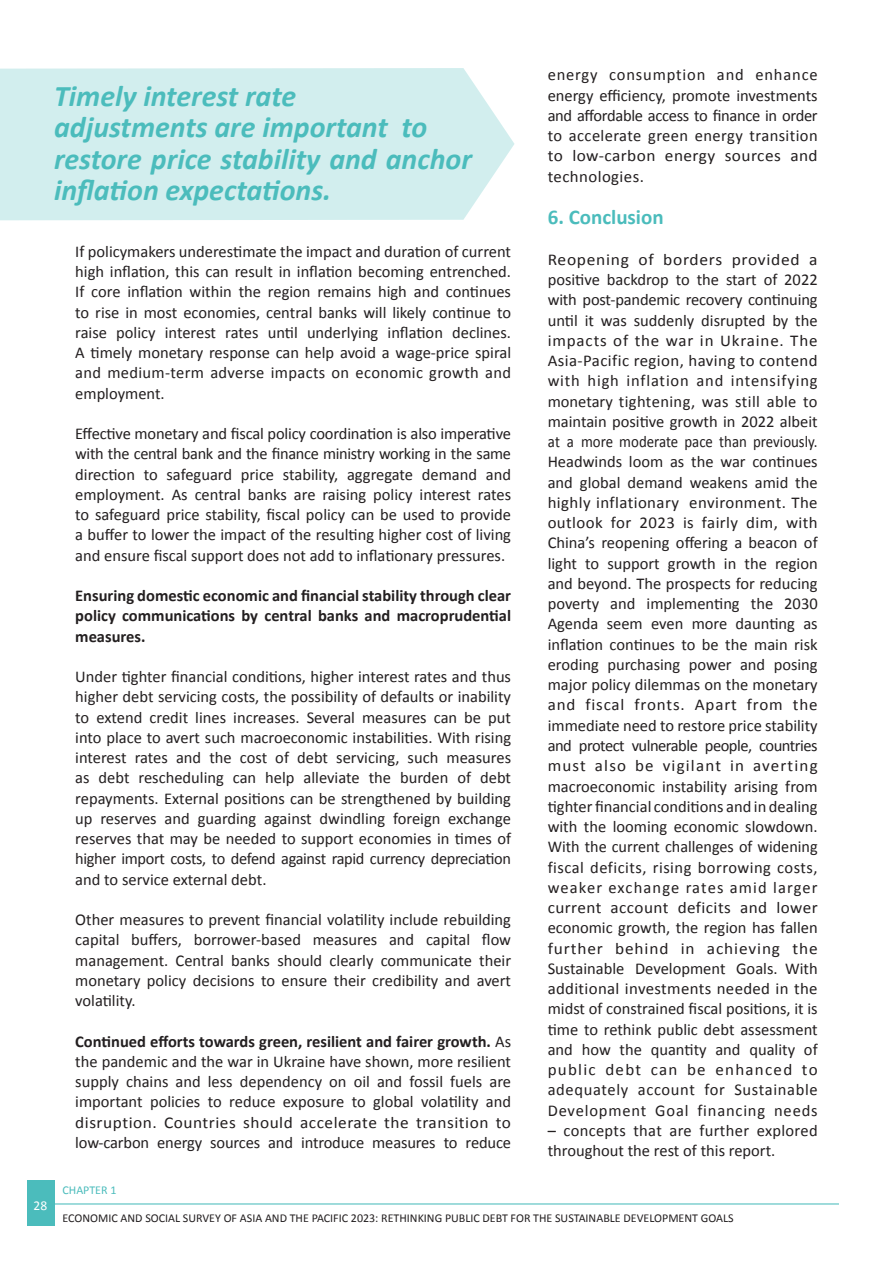
<style>
.page{position:relative;width:893px;height:1263px;background:#fff}
.page>*{position:absolute;margin:0;border:0;box-sizing:border-box;transform-origin:0 0}
.t1{font:italic 700 30px/31.5px "Calibri";color:#4bbcbc}
.t2{font:700 21px "Calibri";color:#4bbcbc}
.t3{font:16.5px/20.2px "Calibri";color:#231f20;text-align:justify}
.t4{font:16.5px/20.2px "Calibri";color:#231f20;text-align:justify;scale:1.06 1}
.t5{font:700 16.5px/20.2px "Calibri";color:#231f20;text-align:justify}
.t6{font:13.5px "Calibri";color:#fff}
.t7{font:12px "Calibri";color:#231f20}
.t8{font:12px "Calibri";color:#4bbcbc}
.s1{font-weight:700}
</style>
<div class="page">
<hr style="left:54px;top:1203px;width:785px;height:1px;background:#4bbcbc">
<div style="left:27px;top:1181px;width:27px;height:45px;background:#4bbcbc"></div>
<div style="left:0;top:68px;width:514px;height:152px;background:#d2eeee"></div>
<h1 class="t1" style="left:54px;top:79px;width:419px">Timely interest rate<br>adjustments are important to restore price stability and anchor inflation expectations.</h1>
<p class="t3" style="left:75px;top:240px;width:437px">If policymakers underestimate the impact and duration of current high inflation, this can result in inflation becoming entrenched.<br>If core inflation within the region remains high and continues to rise in most economies, central banks will likely continue to raise policy interest rates until underlying inflation declines.<br>A timely monetary response can help avoid a wage-price spiral and medium-term adverse impacts on economic growth and employment.</p>
<p class="t3" style="left:75px;top:423px;width:437px">Effective monetary and fiscal policy coordination is also imperative with the central bank and the finance ministry working in the same direction to safeguard price stability, aggregate demand and employment. As central banks are raising policy interest rates to safeguard price stability, fiscal policy can be used to provide a buffer to lower the impact of the resulting higher cost of living and ensure fiscal support does not add to inflationary pressures.</p>
<p class="t5" style="left:75px;top:585px;width:437px">Ensuring domestic economic and financial stability through clear policy communications by central banks and macroprudential measures.</p>
<p class="t3" style="left:75px;top:666px;width:437px">Under tighter financial conditions, higher interest rates and thus higher debt servicing costs, the possibility of defaults or inability to extend credit lines increases. Several measures can be put into place to avert such macroeconomic instabilities. With rising interest rates and the cost of debt servicing, such measures as debt rescheduling can help alleviate the burden of debt repayments. External positions can be strengthened by building up reserves and guarding against dwindling foreign exchange reserves that may be needed to support economies in times of higher import costs, to defend against rapid currency depreciation and to service external debt.</p>
<p class="t3" style="left:75px;top:909px;width:437px">Other measures to prevent financial volatility include rebuilding capital buffers, borrower-based measures and capital flow management. Central banks should clearly communicate their monetary policy decisions to ensure their credibility and avert volatility.</p>
<p class="t3" style="left:75px;top:1030px;width:437px"><span class="s1">Continued efforts towards green, resilient and fairer growth.</span> As the pandemic and the war in Ukraine have shown, more resilient supply chains and less dependency on oil and fossil fuels are important policies to reduce exposure to global volatility and disruption. Countries should accelerate the transition to low-carbon energy sources and introduce measures to reduce</p>
<p class="t6" style="left:34px;top:1197px;width:15px">28</p>
<p class="t8" style="left:63px;top:1183px;width:55px">CHAPTER 1</p>
<p class="t3" style="left:548px;top:64px;width:272px">energy consumption and enhance energy efficiency, promote investments and affordable access to finance in order to accelerate green energy transition to low-carbon energy sources and technologies.</p>
<p class="t2" style="left:548px;top:203px;width:118px">6. Conclusion</p>
<p class="t4" style="left:548px;top:249px;width:256px">Reopening of borders provided a positive backdrop to the start of 2022 with post-pandemic recovery continuing until it was suddenly disrupted by the impacts of the war in Ukraine. The Asia-Pacific region, having to contend with high inflation and intensifying monetary tightening, was still able to maintain positive growth in 2022 albeit at a more moderate pace than previously.<br>Headwinds loom as the war continues and global demand weakens amid the highly inflationary environment. The outlook for 2023 is fairly dim, with China’s reopening offering a beacon of light to support growth in the region and beyond. The prospects for reducing poverty and implementing the 2030<br>Agenda seem even more daunting as inflation continues to be the main risk eroding purchasing power and posing major policy dilemmas on the monetary and fiscal fronts. Apart from the immediate need to restore price stability and protect vulnerable people, countries must also be vigilant in averting macroeconomic instability arising from tighter financial conditions and in dealing with the looming economic slowdown.<br>With the current challenges of widening fiscal deficits, rising borrowing costs, weaker exchange rates amid larger current account deficits and lower economic growth, the region has fallen further behind in achieving the Sustainable Development Goals. With additional investments needed in the midst of constrained fiscal positions, it is time to rethink public debt assessment and how the quantity and quality of public debt can be enhanced to adequately account for Sustainable Development Goal financing needs</p>
<p class="t3" style="left:548px;top:1119px;width:271px">– concepts that are further explored throughout the rest of this report.</p>
<p class="t7" style="left:63px;top:1210px;width:673px">ECONOMIC AND SOCIAL SURVEY OF ASIA AND THE PACIFIC 2023: RETHINKING PUBLIC DEBT FOR THE SUSTAINABLE DEVELOPMENT GOALS</p>
</div>
